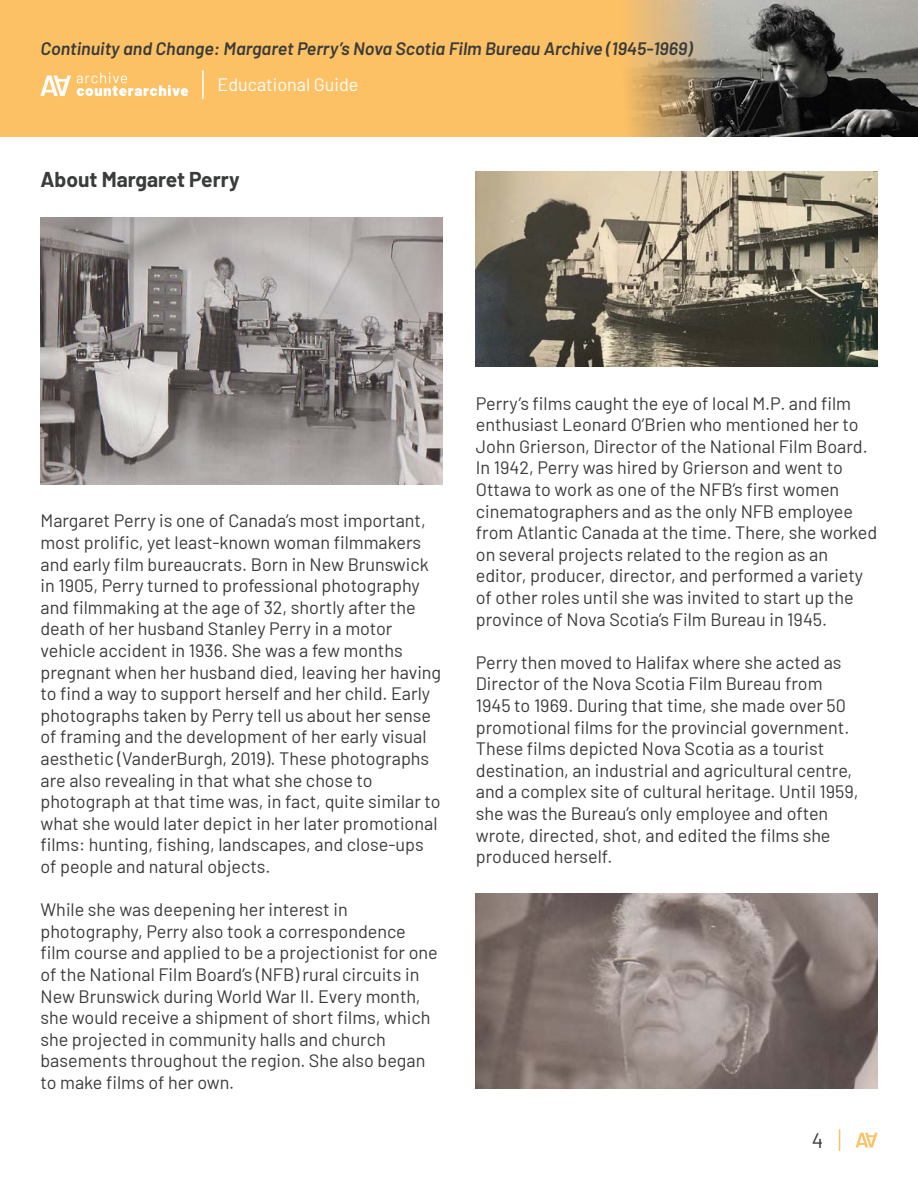
<style>
.page{position:relative;width:918px;height:1188px;background:#fff}
.page>*{position:absolute;margin:0;border:0;box-sizing:border-box;transform-origin:0 0}
.t1{font:700 21px "Barlow";color:#3a3b3b}
.t2{font:21px "Barlow";color:#3a3b3b}
.t3{font:18px/21.6px "Barlow";color:#3a3b3b}
.t4{font:italic 600 18px "Barlow";color:#3a3b3b}
.t5{font:18px "Barlow";color:#fff}
</style>
<div class="page">
<svg style="left:839px;top:1129px;width:1px;height:22px"></svg>
<svg style="left:856px;top:1133px;width:22px;height:15px"></svg>
<img style="left:40px;top:218px;width:402px;height:266px">
<img style="left:476px;top:172px;width:402px;height:195px">
<img style="left:476px;top:894px;width:402px;height:195px">
<svg style="left:0;top:0;width:918px;height:136px;background:#d1a663"></svg>
<svg style="left:40px;top:73px;width:148px;height:24px"></svg>
<hr style="left:202px;top:70px;width:2px;height:29px;background:#fff">
<p class="t4" style="left:40px;top:35px;width:654px">Continuity and Change: Margaret Perry’s Nova Scotia Film Bureau Archive (1945-1969)</p>
<p class="t5" style="left:217px;top:71px;width:143px">Educational Guide</p>
<p class="t1" style="left:40px;top:164px;width:201px">About Margaret Perry</p>
<p class="t3" style="left:40px;top:509px;width:402px">Margaret Perry is one of Canada’s most important, most prolific, yet least-known woman filmmakers and early film bureaucrats. Born in New Brunswick in 1905, Perry turned to professional photography and filmmaking at the age of 32, shortly after the death of her husband Stanley Perry in a motor vehicle accident in 1936. She was a few months pregnant when her husband died, leaving her having to find a way to support herself and her child. Early photographs taken by Perry tell us about her sense of framing and the development of her early visual aesthetic (VanderBurgh, 2019). These photographs are also revealing in that what she chose to photograph at that time was, in fact, quite similar to what she would later depict in her later promotional films: hunting, fishing, landscapes, and close-ups of people and natural objects.</p>
<p class="t3" style="left:40px;top:897px;width:399px">While she was deepening her interest in photography, Perry also took a correspondence film course and applied to be a projectionist for one of the National Film Board’s (NFB) rural circuits in New Brunswick during World War II. Every month, she would receive a shipment of short films, which she projected in community halls and church basements throughout the region. She also began to make films of her own.</p>
<p class="t3" style="left:476px;top:391px;width:403px">Perry’s films caught the eye of local M.P. and film enthusiast Leonard O’Brien who mentioned her to John Grierson, Director of the National Film Board.<br>In 1942, Perry was hired by Grierson and went to Ottawa to work as one of the NFB’s first women cinematographers and as the only NFB employee from Atlantic Canada at the time. There, she worked on several projects related to the region as an editor, producer, director, and performed a variety of other roles until she was invited to start up the province of Nova Scotia’s Film Bureau in 1945.</p>
<p class="t3" style="left:476px;top:650px;width:384px">Perry then moved to Halifax where she acted as Director of the Nova Scotia Film Bureau from 1945 to 1969. During that time, she made over 50 promotional films for the provincial government.<br>These films depicted Nova Scotia as a tourist destination, an industrial and agricultural centre, and a complex site of cultural heritage. Until 1959, she was the Bureau’s only employee and often wrote, directed, shot, and edited the films she produced herself.</p>
<p class="t2" style="left:812px;top:1125px;width:13px">4</p>
</div>
